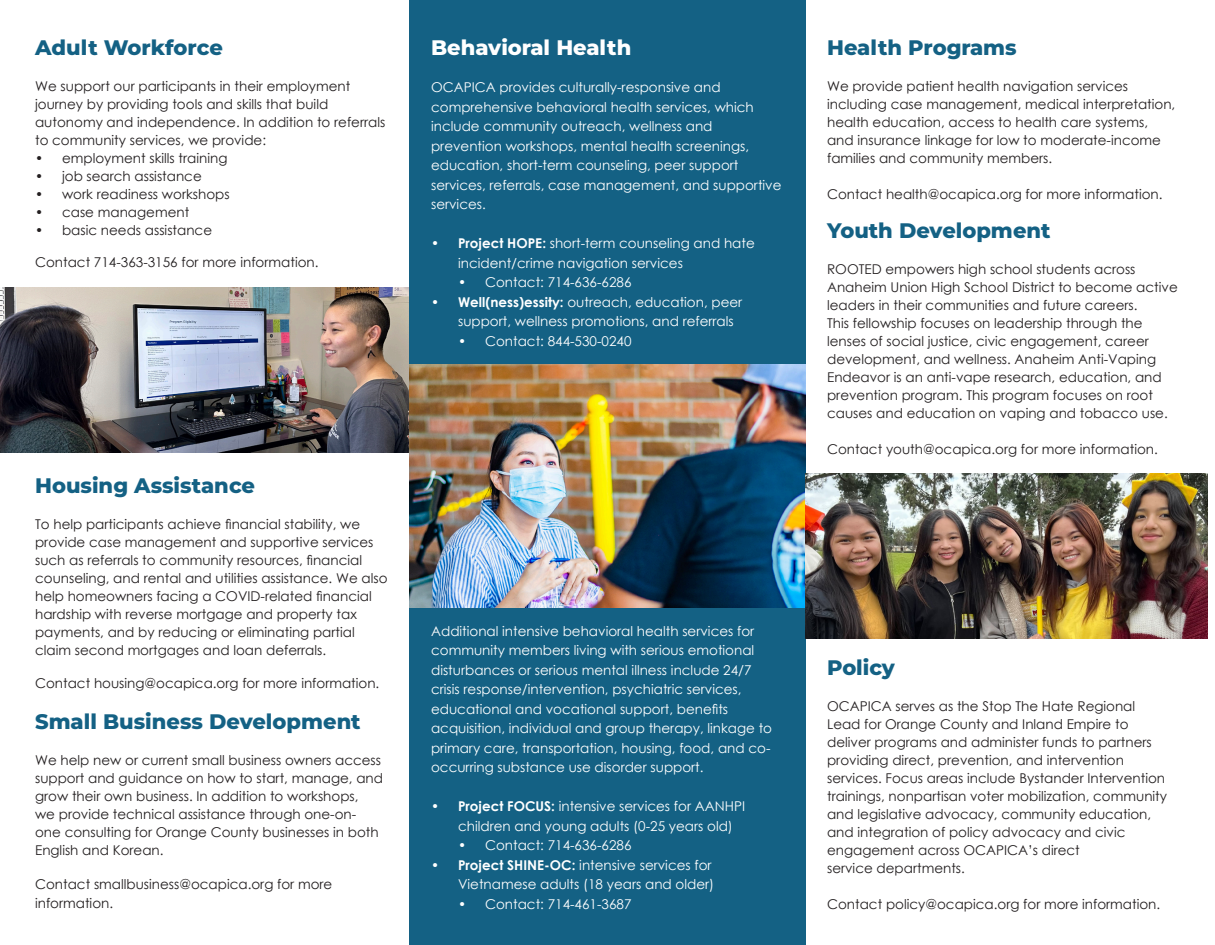
<style>
.page{position:relative;width:1215px;height:945px;background:#fff}
.page>*{position:absolute;margin:0;border:0;box-sizing:border-box;transform-origin:0 0}
.t1{font:800 21px "Montserrat";color:#146184}
.t2{font:800 21px "Montserrat";color:#fff}
.t3{font:13.5px/18px "Century Gothic";color:#231f20}
.t4{font:13.5px/19.5px "Century Gothic";color:#fff}
.s1{font-weight:700}
</style>
<div class="page">
<img style="left:0;top:288px;width:410px;height:165px">
<div style="left:410px;top:0;width:396px;height:945px;background:#146184"></div>
<img style="left:410px;top:365px;width:395px;height:242px">
<img style="left:805px;top:473px;width:402px;height:165px">
<p class="t1" style="left:35px;top:34px;width:189px">Adult Workforce</p>
<p class="t3" style="left:35px;top:77px;width:352px">We support our participants in their employment journey by providing tools and skills that build autonomy and independence. In addition to referrals to community services, we provide:</p>
<p class="t3" style="left:35px;top:149px;width:194px">• employment skills training</p>
<p class="t3" style="left:35px;top:167px;width:168px">• job search assistance</p>
<p class="t3" style="left:35px;top:185px;width:196px">• work readiness workshops</p>
<p class="t3" style="left:35px;top:203px;width:156px">• case management</p>
<p class="t3" style="left:35px;top:221px;width:179px">• basic needs assistance</p>
<p class="t3" style="left:35px;top:253px;width:285px">Contact 714-363-3156 for more information.</p>
<p class="t2" style="left:431px;top:34px;width:202px">Behavioral Health</p>
<p class="t4" style="left:431px;top:77px;width:352px">OCAPICA provides culturally-responsive and comprehensive behavioral health services, which include community outreach, wellness and prevention workshops, mental health screenings, education, short-term counseling, peer support services, referrals, case management, and supportive services.</p>
<p class="t4" style="left:458px;top:233px;width:298px;text-indent:-27px"><span class="s1">• Project HOPE:</span> short-term counseling and hate incident/crime navigation services</p>
<p class="t4" style="left:458px;top:272px;width:175px">• Contact: 714-636-6286</p>
<p class="t4" style="left:458px;top:292px;width:286px;text-indent:-27px"><span class="s1">• Well(ness)essity:</span> outreach, education, peer support, wellness promotions, and referrals</p>
<p class="t4" style="left:458px;top:331px;width:175px">• Contact: 844-530-0240</p>
<p class="t1" style="left:35px;top:471px;width:221px">Housing Assistance</p>
<p class="t3" style="left:35px;top:514px;width:354px">To help participants achieve financial stability, we provide case management and supportive services such as referrals to community resources, financial counseling, and rental and utilities assistance. We also help homeowners facing a COVID-related financial hardship with reverse mortgage and property tax payments, and by reducing or eliminating partial claim second mortgages and loan deferrals.</p>
<p class="t3" style="left:35px;top:674px;width:346px">Contact housing@ocapica.org for more information.</p>
<p class="t1" style="left:35px;top:707px;width:327px">Small Business Development</p>
<p class="t3" style="left:35px;top:751px;width:350px">We help new or current small business owners access support and guidance on how to start, manage, and grow their own business. In addition to workshops,<br>we provide technical assistance through one-on&shy;one consulting for Orange County businesses in both English and Korean.</p>
<p class="t3" style="left:35px;top:874px;width:299px;line-height:19.5px">Contact smallbusiness@ocapica.org for more information.</p>
<p class="t4" style="left:431px;top:621px;width:343px">Additional intensive behavioral health services for community members living with serious emotional disturbances or serious mental illness include 24/7 crisis response/intervention, psychiatric services, educational and vocational support, benefits acquisition, individual and group therapy, linkage to primary care, transportation, housing, food, and co&shy;occurring substance use disorder support.</p>
<p class="t4" style="left:458px;top:797px;width:288px;text-indent:-27px"><span class="s1">• Project FOCUS:</span> intensive services for AANHPI children and young adults (0-25 years old)</p>
<p class="t4" style="left:458px;top:836px;width:175px">• Contact: 714-636-6286</p>
<p class="t4" style="left:431px;top:855px;width:285px;text-align:right"><span class="s1">• Project SHINE-OC:</span> intensive services for<br>Vietnamese adults (18 years and older)</p>
<p class="t4" style="left:458px;top:894px;width:175px">• Contact: 714-461-3687</p>
<p class="t1" style="left:827px;top:34px;width:191px">Health Programs</p>
<p class="t3" style="left:827px;top:77px;width:350px">We provide patient health navigation services including case management, medical interpretation, health education, access to health care systems, and insurance linkage for low to moderate-income families and community members.</p>
<p class="t3" style="left:827px;top:185px;width:337px">Contact health@ocapica.org for more information.</p>
<p class="t1" style="left:827px;top:217px;width:225px">Youth Development</p>
<p class="t3" style="left:827px;top:260px;width:352px">ROOTED empowers high school students across Anaheim Union High School District to become active leaders in their communities and future careers.<br>This fellowship focuses on leadership through the lenses of social justice, civic engagement, career development, and wellness. Anaheim Anti-Vaping Endeavor is an anti-vape research, education, and prevention program. This program focuses on root causes and education on vaping and tobacco use.</p>
<p class="t3" style="left:827px;top:440px;width:332px">Contact youth@ocapica.org for more information.</p>
<p class="t1" style="left:827px;top:654px;width:69px">Policy</p>
<p class="t3" style="left:827px;top:697px;width:341px">OCAPICA serves as the Stop The Hate Regional Lead for Orange County and Inland Empire to deliver programs and administer funds to partners providing direct, prevention, and intervention services. Focus areas include Bystander Intervention trainings, nonpartisan voter mobilization, community and legislative advocacy, community education, and integration of policy advocacy and civic engagement across OCAPICA’s direct</p>
<p class="t3" style="left:827px;top:859px;width:139px">service departments.</p>
<p class="t3" style="left:827px;top:895px;width:335px">Contact policy@ocapica.org for more information.</p>
</div>
